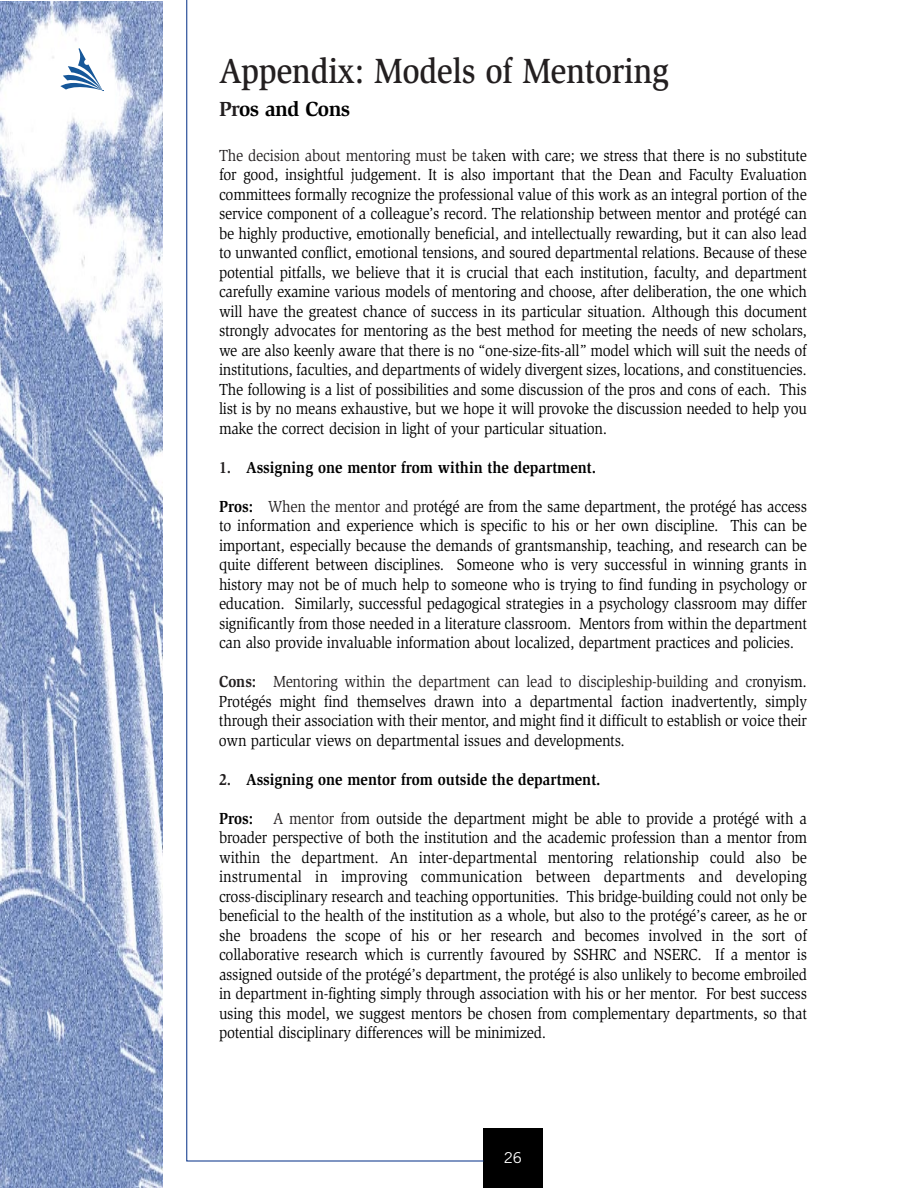
<style>
.page{position:relative;width:918px;height:1188px;background:#fff}
.page>*{position:absolute;margin:0;border:0;box-sizing:border-box;transform-origin:0 0}
.t1{font:500 36px "Slimbach";letter-spacing:-.01em;color:#231f20;scale:.9 1}
.t2{font:700 21px "Slimbach";letter-spacing:-.025em;color:#000}
.t3{font:16.5px/19.5px "Slimbach";letter-spacing:-.015em;color:#000;text-align:justify;scale:.9 1}
.t4{font:700 16.5px "Slimbach";color:#000;scale:.9 1}
.t5{font:15px "Trade Gothic";color:#fff}
.s1{color:#231f20}
.s2{font-weight:700}
.s3{font-weight:700;color:#231f20}
</style>
<div class="page">
<div style="left:484px;top:1128px;width:59px;height:60px;background:#000"></div>
<img style="left:0;top:2px;width:162px;height:1186px">
<svg style="left:60px;top:48px;width:43px;height:43px"></svg>
<svg style="left:186px;top:0;width:298px;height:1162px"></svg>
<h1 class="t1" style="left:219px;top:57px;width:501px">Appendix: Models of Mentoring</h1>
<p class="t2" style="left:219px;top:101px;width:133px"><span class="s1">Pr</span>os and Cons</p>
<p class="t3" style="left:219px;top:147px;width:655px"><span class="s1">The decision about mentoring must be tak</span>en with care; we stress that there is no substitute for good, insightful judgement. It is also important that the Dean and Faculty Evaluation committees formally recognize the professional value of this work as an integral portion of the service component of a colleague’s record. The relationship between mentor and protégé can be highly productive, emotionally beneficial, and intellectually rewarding, but it can also lead to unwanted conflict, emotional tensions, and soured departmental relations. Because of these potential pitfalls, we believe that it is crucial that each institution, faculty, and department carefully examine various models of mentoring and choose, after deliberation, the one which will have the greatest chance of success in its particular situation. Although this document strongly advocates for mentoring as the best method for meeting the needs of new scholars, we are also keenly aware that there is no “one-size-fits-all” model which will suit the needs of institutions, faculties, and departments of widely divergent sizes, locations, and constituencies.<br>The following is a list of possibilities and some discussion of the pros and cons of each. This list is by no means exhaustive, but we hope it will provoke the discussion needed to help you make the correct decision in light of your particular situation.</p>
<p class="t4" style="left:219px;top:461px;width:421px"><span class="s1">1.</span> Assigning one mentor from within the department.</p>
<p class="t3" style="left:219px;top:498px;width:655px"><span class="s2">Pros:</span> <span class="s1">When the mentor and pr</span>otégé are from the same department, the protégé has access to information and experience which is specific to his or her own discipline. This can be important, especially because the demands of grantsmanship, teaching, and research can be quite different between disciplines. Someone who is very successful in winning grants in history may not be of much help to someone who is trying to find funding in psychology or education. Similarly, successful pedagogical strategies in a psychology classroom may differ significantly from those needed in a literature classroom. Mentors from within the department can also provide invaluable information about localized, department practices and policies.</p>
<p class="t3" style="left:219px;top:673px;width:655px"><span class="s3">Cons:</span> <span class="s1">Mentoring within the department can lead to discipleship-building and cr</span>onyism.<br>Protégés might find themselves drawn into a departmental faction inadvertently, simply through their association with their mentor, and might find it difficult to establish or voice their own particular views on departmental issues and developments.</p>
<p class="t4" style="left:219px;top:773px;width:426px"><span class="s1">2.</span> Assigning one mentor from outside the department.</p>
<p class="t3" style="left:219px;top:810px;width:655px"><span class="s2">Pros:</span> <span class="s1">A mentor fr</span>om outside the department might be able to provide a protégé with a broader perspective of both the institution and the academic profession than a mentor from within the department. An inter-departmental mentoring relationship could also be instrumental in improving communication between departments and developing cross-disciplinary research and teaching opportunities. This bridge-building could not only be beneficial to the health of the institution as a whole, but also to the protégé’s career, as he or she broadens the scope of his or her research and becomes involved in the sort of collaborative research which is currently favoured by SSHRC and NSERC. If a mentor is assigned outside of the protégé’s department, the protégé is also unlikely to become embroiled in department in-fighting simply through association with his or her mentor. For best success using this model, we suggest mentors be chosen from complementary departments, so that potential disciplinary differences will be minimized.</p>
<p class="t5" style="left:504px;top:1152px;width:20px">26</p>
</div>
